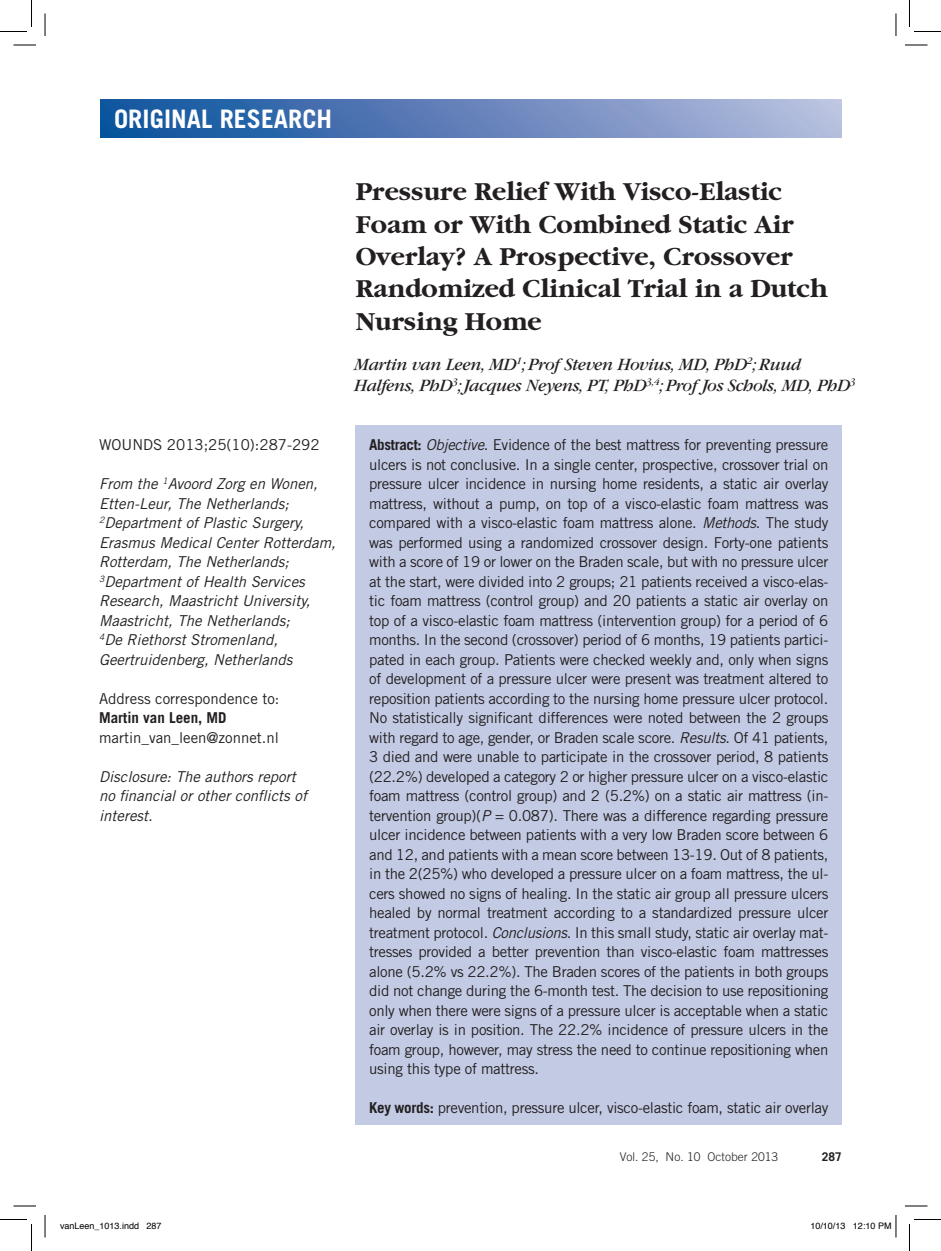
<style>
.page{position:relative;width:941px;height:1251px;background:#fff}
.page>*{position:absolute;margin:0;border:0;box-sizing:border-box;transform-origin:0 0}
.t1{font:700 27px/32.4px "Garamond";color:#231f20}
.t2{font:700 25.5px "Trade Gothic";letter-spacing:.005em;color:#fff}
.Author{font:italic 18px/21.6px "Garamond";letter-spacing:-.02em;color:#231f20}
.Abstract{font:15px/19.5px "Trade Gothic";letter-spacing:-.02em;color:#231f20;text-align:justify}
.Author_affiliation{font:italic 15px/19.5px "Trade Gothic";color:#231f20}
.Correspondence{font:italic 15px/19.5px "Trade Gothic";color:#231f20}
.Correspondence-2{font:15px "Trade Gothic";color:#231f20}
.Issue_date{font:15px "Trade Gothic";color:#231f20}
.Correspondence-3{font:700 15px "Trade Gothic";color:#231f20}
.t3{font:300 12px "Trade Gothic";letter-spacing:.005em;color:#231f20}
.t4{font:700 12px "Trade Gothic";color:#231f20}
.t5{font:9px "Helvetica";color:#000}
.s1{font-weight:700}
.s2{font-style:italic}
</style>
<div class="page">
<div style="left:100px;top:99px;width:742px;height:39px;background:linear-gradient(to right,#0a4e9a,#bbbcdd)"></div>
<div style="left:356px;top:426px;width:486px;height:699px;background:#c3cbe4"></div>
<svg style="left:14px;top:45px;width:22px;height:1px"></svg>
<svg style="left:905px;top:45px;width:22px;height:1px"></svg>
<svg style="left:14px;top:1206px;width:22px;height:1px"></svg>
<svg style="left:905px;top:1206px;width:22px;height:1px"></svg>
<svg style="left:45px;top:14px;width:1px;height:22px"></svg>
<svg style="left:45px;top:1215px;width:1px;height:23px"></svg>
<svg style="left:895px;top:14px;width:1px;height:22px"></svg>
<svg style="left:0;top:0;width:32px;height:32px"></svg>
<svg style="left:0;top:1219px;width:32px;height:32px"></svg>
<svg style="left:909px;top:0;width:31px;height:32px"></svg>
<svg style="left:909px;top:1219px;width:31px;height:32px"></svg>
<svg style="left:895px;top:1215px;width:1px;height:23px"></svg>
<h2 class="t2" style="left:114px;top:104px;width:220px">ORIGINAL RESEARCH</h2>
<p class="Issue_date" style="left:99px;top:436px;width:222px">WOUNDS 2013;25(10):287-292</p>
<p class="Author_affiliation" style="left:99px;top:474px;width:238px">From the <sup>1</sup>Avoord Zorg en Wonen,<br>Etten-Leur, The Netherlands;<br><sup>2</sup>Department of Plastic Surgery,<br>Erasmus Medical Center Rotterdam,<br>Rotterdam, The Netherlands;<br><sup>3</sup>Department of Health Services<br>Research, Maastricht University,<br>Maastricht, The Netherlands;<br><sup>4</sup>De Riethorst Stromenland,<br>Geertruidenberg, Netherlands</p>
<p class="Correspondence-2" style="left:99px;top:689px;width:182px">Address correspondence to:</p>
<p class="Correspondence-3" style="left:99px;top:708px;width:129px">Martin van Leen, MD</p>
<p class="Correspondence-2" style="left:99px;top:728px;width:181px">martin_van_leen@zonnet.nl</p>
<p class="Correspondence" style="left:99px;top:766px;width:209px">Disclosure: The authors report no financial or other conflicts of interest.</p>
<p class="t1" style="left:356px;top:176px;width:473px">Pressure Relief With Visco-Elastic<br>Foam or With Combined Static Air<br>Overlay? A Prospective, Crossover<br>Randomized Clinical Trial in a Dutch<br>Nursing Home</p>
<p class="Author" style="left:354px;top:354px;width:503px">Martin van Leen, MD<sup>1</sup>; Prof Steven Hovius, MD, PhD<sup>2</sup>; Ruud<br>Halfens, PhD<sup>3</sup>; Jacques Neyens, PT, PhD<sup>3,4</sup>; Prof Jos Schols, MD, PhD<sup>3</sup></p>
<p class="Abstract" style="left:369px;top:435px;width:461px"><span class="s1">Abstract:</span> <span class="s2">Objective</span>. Evidence of the best mattress for preventing pressure ulcers is not conclusive. In a single center, prospective, crossover trial on pressure ulcer incidence in nursing home residents, a static air overlay mattress, without a pump, on top of a visco-elastic foam mattress was compared with a visco-elastic foam mattress alone. <span class="s2">Methods</span>. The study was performed using a randomized crossover design. Forty-one patients with a score of 19 or lower on the Braden scale, but with no pressure ulcer at the start, were divided into 2 groups; 21 patients received a visco-elas&shy;tic foam mattress (control group) and 20 patients a static air overlay on top of a visco-elastic foam mattress (intervention group) for a period of 6 months. In the second (crossover) period of 6 months, 19 patients partici&shy;pated in each group. Patients were checked weekly and, only when signs of development of a pressure ulcer were present was treatment altered to reposition patients according to the nursing home pressure ulcer protocol.<br>No statistically significant differences were noted between the 2 groups with regard to age, gender, or Braden scale score. <span class="s2">Results</span>. Of 41 patients, 3 died and were unable to participate in the crossover period, 8 patients (22.2%) developed a category 2 or higher pressure ulcer on a visco-elastic foam mattress (control group) and 2 (5.2%) on a static air mattress (in&shy;tervention group)(<span class="s2">P</span> = 0.087). There was a difference regarding pressure ulcer incidence between patients with a very low Braden score between 6 and 12, and patients with a mean score between 13-19. Out of 8 patients, in the 2(25%) who developed a pressure ulcer on a foam mattress, the ul&shy;cers showed no signs of healing. In the static air group all pressure ulcers healed by normal treatment according to a standardized pressure ulcer treatment protocol. <span class="s2">Conclusions</span>. In this small study, static air overlay mat&shy;tresses provided a better prevention than visco-elastic foam mattresses alone (5.2% vs 22.2%). The Braden scores of the patients in both groups did not change during the 6-month test. The decision to use repositioning only when there were signs of a pressure ulcer is acceptable when a static air overlay is in position. The 22.2% incidence of pressure ulcers in the foam group, however, may stress the need to continue repositioning when using this type of mattress.</p>
<p class="Abstract" style="left:369px;top:1098px;width:461px"><span class="s1">Key words:</span> prevention, pressure ulcer, visco-elastic foam, static air overlay</p>
<p class="t3" style="left:620px;top:1150px;width:160px">Vol. 25, No. 10 October 2013</p>
<p class="t4" style="left:821px;top:1150px;width:22px">287</p>
<p class="t5" style="left:60px;top:1218px;width:103px">vanLeen_1013.indd 287</p>
<p class="t5" style="left:810px;top:1218px;width:83px">10/10/13 12:10 PM</p>
</div>
